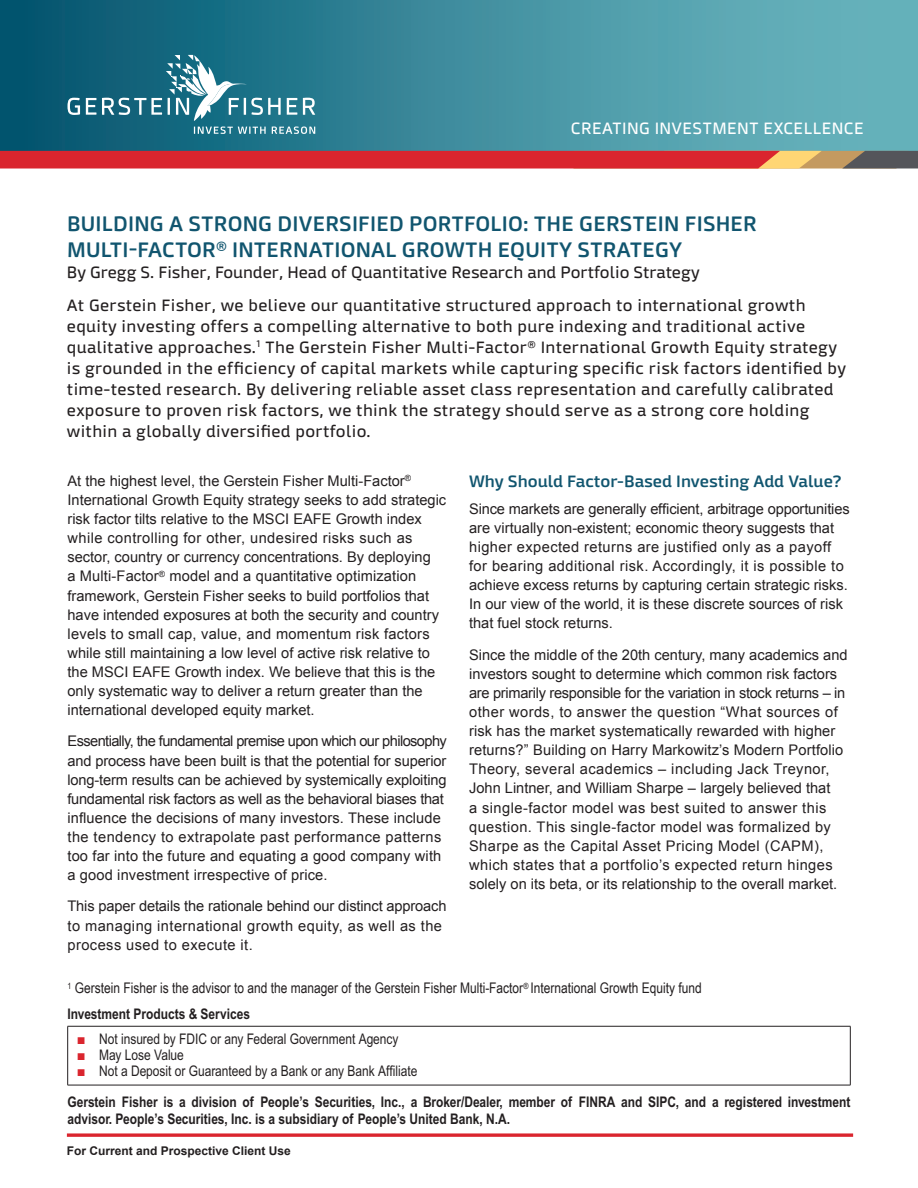
<style>
.page{position:relative;width:918px;height:1188px;background:#fff}
.page>*{position:absolute;margin:0;border:0;box-sizing:border-box;transform-origin:0 0}
.GF_2017_Piece_Titl{font:600 21px/25.5px "Mangerica";letter-spacing:.01em;color:#11556f}
.GF_2017_Summary{font:16.5px/21px "Mangerica";letter-spacing:.02em;color:#231f20}
.GF_2017_Summary-2{font:16.5px "Mangerica";color:#231f20}
.GF_2017_Header{font:600 16.5px "Mangerica";color:#11556f}
.t1{font:16.5px "Mangerica";letter-spacing:.02em;color:#fff}
.GF_2017_Body_9_75{font:14.7px/19.2px "Arial";color:#231f20}
.GF_2017_Disclosure{font:700 14.7px/16.2px "Arial Narrow";color:#231f20}
.GF_2017_Body_9_75-2{font:14.7px/19.2px "Arial";letter-spacing:.03em;color:#231f20}
.t2{font:14.7px "Arial Narrow";color:#231f20}
.GF_2017_Disclosure-2{font:14.7px "Arial Narrow";color:#231f20}
.t3{font:700 12px "Arial";color:#231f20}
.s1{font-family:"Arial";color:#da252e}
</style>
<div class="page">
<svg style="left:67px;top:1133px;width:786px;height:4px;background:#df464e"></svg>
<div style="left:0;top:0;width:918px;height:151px;background:linear-gradient(to right,#025570,#72bdc5)"></div>
<svg style="left:0;top:151px;width:918px;height:18px;background:#d23a3b"></svg>
<svg style="left:68px;top:98px;width:12px;height:17px"></svg>
<svg style="left:86px;top:55px;width:229px;height:79px;background:#387f93"></svg>
<hr style="left:68px;top:1026px;width:782px;height:1px;background:#231f20">
<hr style="left:67px;top:1026px;width:1px;height:59px;background:#231f20">
<hr style="left:850px;top:1026px;width:1px;height:59px;background:#231f20">
<hr style="left:68px;top:1085px;width:782px;height:1px;background:#231f20">
<p class="t1" style="left:571px;top:118px;width:295px">CREATING INVESTMENT EXCELLENCE</p>
<p class="GF_2017_Piece_Titl" style="left:67px;top:211px;width:691px">BUILDING A STRONG DIVERSIFIED PORTFOLIO: THE GERSTEIN FISHER<br>MULTI-FACTOR® INTERNATIONAL GROWTH EQUITY STRATEGY</p>
<p class="GF_2017_Summary-2" style="left:67px;top:262px;width:634px">By Gregg S. Fisher, Founder, Head of Quantitative Research and Portfolio Strategy</p>
<p class="GF_2017_Summary" style="left:67px;top:295px;width:781px">At Gerstein Fisher, we believe our quantitative structured approach to international growth equity investing offers a compelling alternative to both pure indexing and traditional active qualitative approaches.<sup>1</sup> The Gerstein Fisher Multi-Factor® International Growth Equity strategy is grounded in the efficiency of capital markets while capturing specific risk factors identified by time-tested research. By delivering reliable asset class representation and carefully calibrated exposure to proven risk factors, we think the strategy should serve as a strong core holding within a globally diversified portfolio.</p>
<p class="GF_2017_Body_9_75" style="left:68px;top:471px;width:380px">At the highest level, the Gerstein Fisher Multi-Factor<sup>® </sup>International Growth Equity strategy seeks to add strategic risk factor tilts relative to the MSCI EAFE Growth index while controlling for other, undesired risks such as sector, country or currency concentrations. By deploying<br>a Multi-Factor<sup>®</sup> model and a quantitative optimization framework, Gerstein Fisher seeks to build portfolios that have intended exposures at both the security and country levels to small cap, value, and momentum risk factors while still maintaining a low level of active risk relative to the MSCI EAFE Growth index. We believe that this is the only systematic way to deliver a return greater than the international developed equity market.</p>
<p class="GF_2017_Body_9_75" style="left:68px;top:732px;width:381px">Essentially, the fundamental premise upon which our philosophy and process have been built is that the potential for superior long-term results can be achieved by systemically exploiting fundamental risk factors as well as the behavioral biases that influence the decisions of many investors. These include the tendency to extrapolate past performance patterns too far into the future and equating a good company with a good investment irrespective of price.</p>
<p class="GF_2017_Body_9_75-2" style="left:68px;top:897px;width:380px">This paper details the rationale behind our distinct approach to managing international growth equity, as well as the process used to execute it.</p>
<p class="GF_2017_Header" style="left:469px;top:471px;width:374px">Why Should Factor-Based Investing Add Value?</p>
<p class="GF_2017_Body_9_75" style="left:469px;top:499px;width:382px">Since markets are generally efficient, arbitrage opportunities are virtually non-existent; economic theory suggests that higher expected returns are justified only as a payoff for bearing additional risk. Accordingly, it is possible to achieve excess returns by capturing certain strategic risks.<br>In our view of the world, it is these discrete sources of risk that fuel stock returns.</p>
<p class="GF_2017_Body_9_75" style="left:469px;top:645px;width:380px">Since the middle of the 20th century, many academics and investors sought to determine which common risk factors are primarily responsible for the variation in stock returns – in other words, to answer the question “What sources of risk has the market systematically rewarded with higher returns?” Building on Harry Markowitz’s Modern Portfolio Theory, several academics – including Jack Treynor, John Lintner, and William Sharpe – largely believed that<br>a single-factor model was best suited to answer this question. This single-factor model was formalized by Sharpe as the Capital Asset Pricing Model (CAPM), which states that a portfolio’s expected return hinges solely on its beta, or its relationship to the overall market.</p>
<p class="GF_2017_Disclosure-2" style="left:68px;top:977px;width:636px"><sup>1</sup> Gerstein Fisher is the advisor to and the manager of the Gerstein Fisher Multi-Factor<sup>®</sup> International Growth Equity fund</p>
<p class="GF_2017_Disclosure" style="left:68px;top:1005px;width:184px">Investment Products &amp; Services</p>
<p class="t2" style="left:77px;top:1030px;width:323px"><span class="s1">■</span> Not insured by FDIC or any Federal Government Agency</p>
<p class="t2" style="left:77px;top:1046px;width:109px"><span class="s1">■</span> May Lose Value</p>
<p class="t2" style="left:77px;top:1062px;width:342px"><span class="s1">■</span> Not a Deposit or Guaranteed by a Bank or any Bank Affiliate</p>
<p class="GF_2017_Disclosure" style="left:68px;top:1094px;width:785px">Gerstein Fisher is a division of People’s Securities, Inc., a Broker/Dealer, member of FINRA and SIPC, and a registered investment advisor. People’s Securities, Inc. is a subsidiary of People’s United Bank, N.A.</p>
<p class="t3" style="left:67px;top:1142px;width:226px">For Current and Prospective Client Use</p>
</div>
